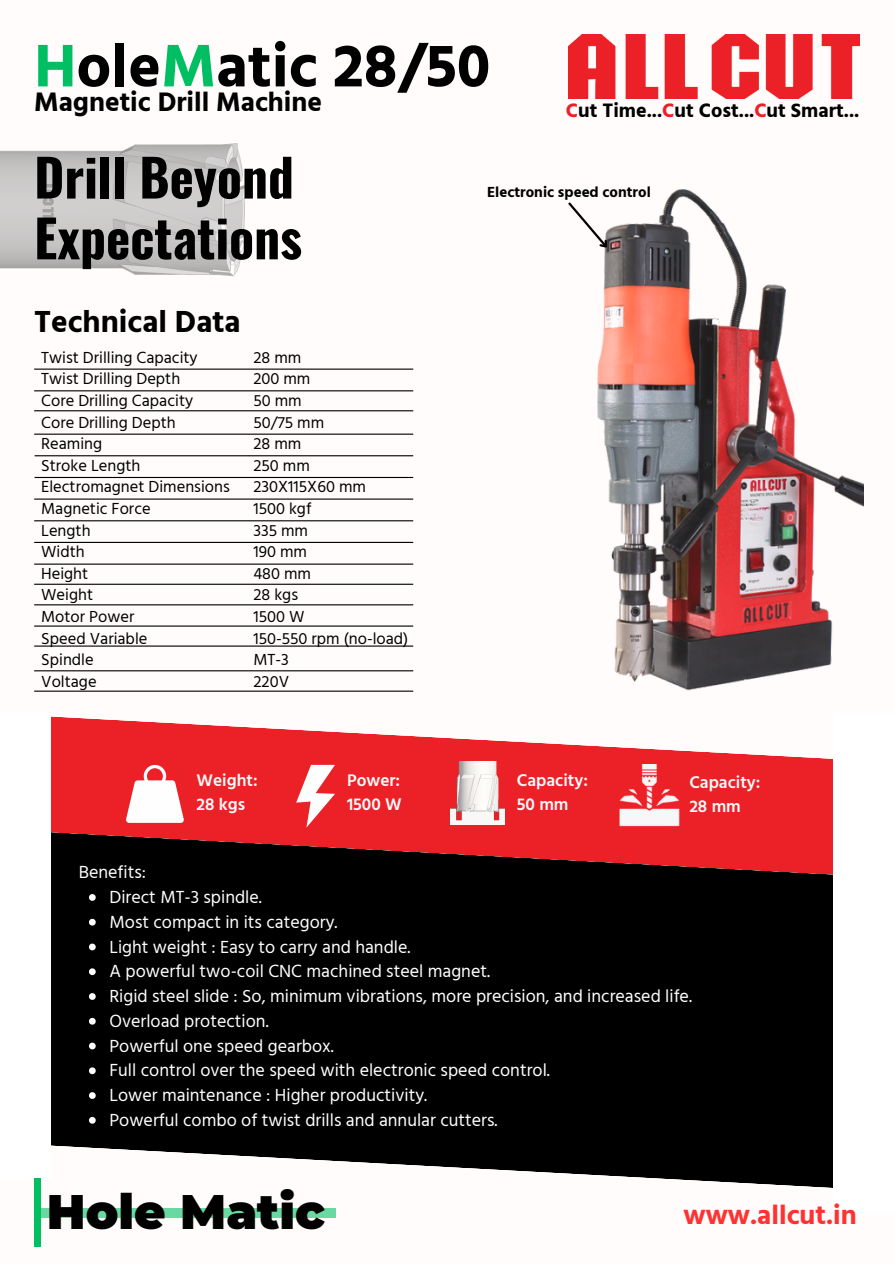
<style>
.page{position:relative;width:894px;height:1264px;background:#fff}
.page>*{position:absolute;margin:0;border:0;box-sizing:border-box;transform-origin:0 0}
.t1{font:700 61.5px "Hind";color:#000}
.t2{font:700 51.45px "Oswald";color:#000}
.t3{font:900 48.3px "Montserrat";color:#000}
.t4{font:700 31.35px "Hind";color:#000}
.t5{font:700 27.45px "Hind";color:#000}
.t6{font:700 27.45px "Hind";color:#ff3131}
.t7{font:700 19.95px "Hind";color:#000}
.t8{font:18px "Hind";color:#fff}
.t9{font:600 17.25px "Hind";color:#fffcfb}
.t10{font:16.5px "Hind";color:#000}
.t11{font:700 15px "Hind";color:#000}
.s1{color:#00bf63}
.s2{color:#ec2128}
</style>
<div class="page">
<div style="left:0;top:0;width:893px;height:1263px;background:#fffcfb"></div>
<img style="left:568px;top:34px;width:291px;height:64px">
<svg style="left:51px;top:716px;width:782px;height:115px;fill:#ec2128"></svg>
<svg style="left:40px;top:831px;width:793px;height:357px;background:#1e1112"></svg>
<div style="left:833px;top:713px;width:60px;height:500px;background:#fff"></div>
<div style="left:0;top:712px;width:50px;height:467px;background:#fff"></div>
<img style="left:0;top:143px;width:248px;height:133px">
<div style="left:37px;top:1207px;width:298px;height:10px;background:#69d8a1"></div>
<div style="left:34px;top:1178px;width:6px;height:68px;background:#00bf63"></div>
<img style="left:597px;top:189px;width:266px;height:502px">
<hr style="left:34px;top:368px;width:379px;height:2px;background:#000">
<hr style="left:34px;top:390px;width:379px;height:1px;background:#000">
<hr style="left:34px;top:410px;width:379px;height:1px;background:#000">
<hr style="left:34px;top:433px;width:379px;height:2px;background:#000">
<hr style="left:35px;top:455px;width:378px;height:1px;background:#000">
<hr style="left:35px;top:477px;width:378px;height:1px;background:#000">
<hr style="left:34px;top:498px;width:379px;height:1px;background:#000">
<hr style="left:34px;top:520px;width:379px;height:1px;background:#000">
<hr style="left:34px;top:542px;width:379px;height:1px;background:#000">
<hr style="left:34px;top:563px;width:379px;height:1px;background:#000">
<hr style="left:34px;top:583px;width:379px;height:2px;background:#000">
<hr style="left:34px;top:604px;width:379px;height:1px;background:#000">
<hr style="left:34px;top:625px;width:379px;height:1px;background:#000">
<hr style="left:34px;top:645px;width:379px;height:1px;background:#000">
<hr style="left:34px;top:670px;width:379px;height:1px;background:#000">
<svg style="left:89px;top:894px;width:7px;height:6px"></svg>
<svg style="left:89px;top:918px;width:7px;height:7px"></svg>
<svg style="left:89px;top:943px;width:7px;height:7px"></svg>
<svg style="left:89px;top:968px;width:7px;height:7px"></svg>
<svg style="left:89px;top:993px;width:7px;height:6px"></svg>
<svg style="left:89px;top:1017px;width:7px;height:7px"></svg>
<svg style="left:89px;top:1042px;width:7px;height:7px"></svg>
<svg style="left:89px;top:1067px;width:7px;height:7px"></svg>
<svg style="left:89px;top:1092px;width:7px;height:6px"></svg>
<svg style="left:89px;top:1116px;width:7px;height:7px"></svg>
<svg style="left:126px;top:765px;width:58px;height:58px"></svg>
<svg style="left:296px;top:765px;width:39px;height:62px"></svg>
<img style="left:451px;top:761px;width:54px;height:63px">
<img style="left:619px;top:764px;width:62px;height:63px">
<svg style="left:568px;top:200px;width:45px;height:53px"></svg>
<hr style="left:34px;top:690px;width:379px;height:1px;background:#000">
<p class="t1" style="left:34px;top:29px;width:457px"><span class="s1">H</span>ole<span class="s1">M</span>atic 28/50</p>
<p class="t5" style="left:34px;top:85px;width:289px">Magnetic Drill Machine</p>
<p class="t7" style="left:566px;top:98px;width:295px"><span class="s2">C</span>ut Time...<span class="s2">C</span>ut Cost...<span class="s2">C</span>ut Smart...</p>
<p class="t2" style="left:34px;top:137px;width:261px">Drill Beyond</p>
<p class="t2" style="left:34px;top:198px;width:269px">Expectations</p>
<p class="t4" style="left:34px;top:302px;width:208px">Technical Data</p>
<p class="t10" style="left:41px;top:347px;width:158px">Twist Drilling Capacity</p>
<p class="t10" style="left:41px;top:369px;width:140px">Twist Drilling Depth</p>
<p class="t10" style="left:41px;top:412px;width:136px">Core Drilling Depth</p>
<p class="t10" style="left:41px;top:390px;width:153px">Core Drilling Capacity</p>
<p class="t10" style="left:41px;top:434px;width:62px">Reaming</p>
<p class="t10" style="left:41px;top:455px;width:101px">Stroke Length</p>
<p class="t10" style="left:41px;top:498px;width:111px">Magnetic Force</p>
<p class="t10" style="left:41px;top:520px;width:51px">Length</p>
<p class="t10" style="left:41px;top:542px;width:45px">Width</p>
<p class="t10" style="left:41px;top:563px;width:49px">Height</p>
<p class="t10" style="left:41px;top:585px;width:53px">Weight</p>
<p class="t10" style="left:41px;top:606px;width:95px">Motor Power</p>
<p class="t10" style="left:41px;top:628px;width:108px">Speed Variable</p>
<p class="t10" style="left:41px;top:650px;width:54px">Spindle</p>
<p class="t10" style="left:41px;top:671px;width:57px">Voltage</p>
<p class="t10" style="left:41px;top:477px;width:190px">Electromagnet Dimensions</p>
<p class="t10" style="left:253px;top:347px;width:49px">28 mm</p>
<p class="t10" style="left:253px;top:369px;width:58px">200 mm</p>
<p class="t10" style="left:253px;top:390px;width:50px">50 mm</p>
<p class="t10" style="left:253px;top:412px;width:72px">50/75 mm</p>
<p class="t10" style="left:253px;top:434px;width:49px">28 mm</p>
<p class="t10" style="left:253px;top:455px;width:58px">250 mm</p>
<p class="t10" style="left:253px;top:477px;width:114px">230X115X60 mm</p>
<p class="t10" style="left:253px;top:498px;width:59px">1500 kgf</p>
<p class="t10" style="left:253px;top:520px;width:56px">335 mm</p>
<p class="t10" style="left:253px;top:542px;width:55px">190 mm</p>
<p class="t10" style="left:253px;top:563px;width:59px">480 mm</p>
<p class="t10" style="left:253px;top:585px;width:46px">28 kgs</p>
<p class="t10" style="left:253px;top:606px;width:53px">1500 W</p>
<p class="t10" style="left:253px;top:628px;width:156px">150-550 rpm (no-load)</p>
<p class="t10" style="left:253px;top:650px;width:37px">MT-3</p>
<p class="t10" style="left:253px;top:671px;width:37px">220V</p>
<p class="t8" style="left:79px;top:861px;width:69px">Benefits:</p>
<p class="t9" style="left:196px;top:770px;width:63px">Weight:</p>
<p class="t9" style="left:196px;top:794px;width:50px">28 kgs</p>
<p class="t9" style="left:347px;top:770px;width:55px">Power:</p>
<p class="t9" style="left:347px;top:794px;width:56px">1500 W</p>
<p class="t11" style="left:487px;top:183px;width:165px">Electronic speed control</p>
<p class="t9" style="left:516px;top:770px;width:73px">Capacity:</p>
<p class="t9" style="left:516px;top:794px;width:53px">50 mm</p>
<p class="t9" style="left:689px;top:771px;width:73px">Capacity:</p>
<p class="t9" style="left:689px;top:795px;width:53px">28 mm</p>
<p class="t8" style="left:109px;top:886px;width:154px">Direct MT-3 spindle.</p>
<p class="t8" style="left:109px;top:911px;width:229px">Most compact in its category.</p>
<p class="t8" style="left:109px;top:935px;width:302px">Light weight : Easy to carry and handle.</p>
<p class="t8" style="left:109px;top:960px;width:382px">A powerful two-coil CNC machined steel magnet.</p>
<p class="t8" style="left:109px;top:985px;width:584px">Rigid steel slide : So, minimum vibrations, more precision, and increased life.</p>
<p class="t8" style="left:109px;top:1010px;width:161px">Overload protection.</p>
<p class="t8" style="left:109px;top:1034px;width:226px">Powerful one speed gearbox.</p>
<p class="t8" style="left:109px;top:1059px;width:442px">Full control over the speed with electronic speed control.</p>
<p class="t8" style="left:109px;top:1084px;width:319px">Lower maintenance : Higher productivity.</p>
<p class="t8" style="left:109px;top:1109px;width:389px">Powerful combo of twist drills and annular cutters.</p>
<p class="t3" style="left:47px;top:1182px;width:279px">Hole Matic</p>
<p class="t6" style="left:683px;top:1198px;width:175px">www.allcut.in</p>
</div>
